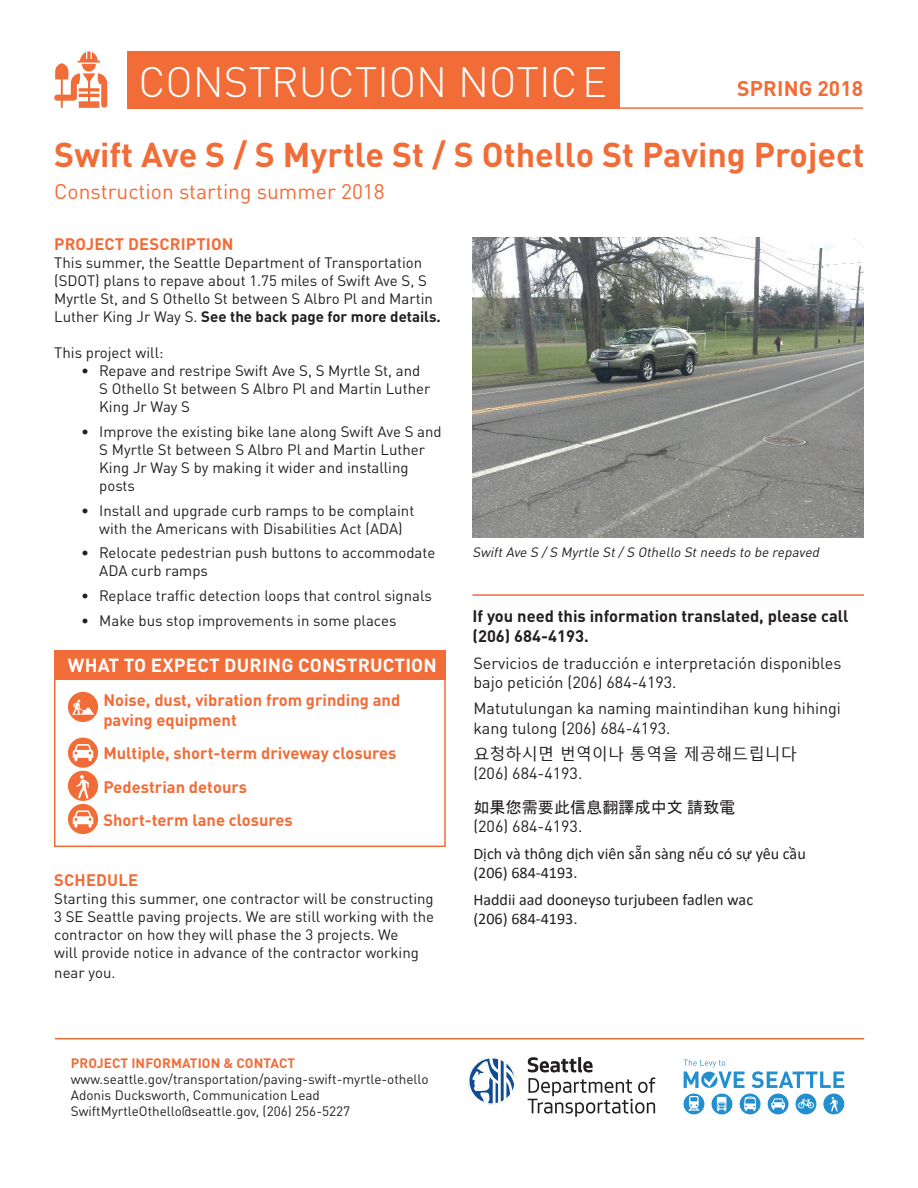
<style>
.page{position:relative;width:918px;height:1188px;background:#fff}
.page>*{position:absolute;margin:0;border:0;box-sizing:border-box;transform-origin:0 0}
.t1{font:300 42px "DIN Pro";color:#fff}
.t2{font:700 34.05px "DINOT";color:#f26c37}
.t3{font:21px "DINOT";color:#f26c37}
.t4{font:700 21px "DINOT";letter-spacing:.01em;color:#f26c37}
.t5{font:700 18.75px "DINOT";letter-spacing:.01em;color:#fff}
.t6{font:700 16.5px/19.8px "DIN Pro";color:#f26c37}
.t7{font:700 16.5px/19.8px "DINOT";color:#231f20}
.t8{font:700 16.5px "DINOT";letter-spacing:.01em;color:#f26c37}
.t9{font:16.2px/19.4px "DINOT";color:#231f20}
.t10{font:16.2px/19.4px "Calibri";color:#231f20}
.t11{font:16.2px "Malgun Gothic";color:#231f20}
.t12{font:16.2px "MS Gothic";color:#231f20}
.t13{font:15px/18px "DINOT";color:#231f20}
.t14{font:13.5px/16.2px "DINOT";color:#231f20}
.t15{font:italic 13.5px "DINOT";color:#231f20}
.t16{font:700 13.5px "DINOT";letter-spacing:.01em;color:#f26c37}
.s1{font-weight:700}
.s2{font-family:"DINOT"}
</style>
<div class="page">
<svg style="left:684px;top:1060px;width:160px;height:54px"></svg>
<img style="left:473px;top:238px;width:391px;height:299px">
<hr style="left:472px;top:594px;width:392px;height:2px;background:#f26c37">
<div style="left:127px;top:51px;width:493px;height:58px;background:#f26c37"></div>
<hr style="left:467px;top:107px;width:396px;height:2px;background:#f26c37">
<svg style="left:54px;top:51px;width:53px;height:57px"></svg>
<hr style="left:55px;top:1038px;width:809px;height:1px;background:#f26c37">
<svg style="left:528px;top:1057px;width:127px;height:60px"></svg>
<div style="left:468px;top:1057px;width:48px;height:48px;border:2px solid #fff;border-radius:50%"></div>
<svg style="left:472px;top:1057px;width:44px;height:48px"></svg>
<div style="left:55px;top:650px;width:391px;height:30px;background:#f26c37"></div>
<div style="left:54px;top:650px;width:392px;height:197px;border:2px solid #f26c37"></div>
<div style="left:68px;top:692px;width:30px;height:30px;background:#f26c37;border-radius:50%"></div>
<svg style="left:72px;top:700px;width:22px;height:15px"></svg>
<div style="left:68px;top:771px;width:30px;height:30px;background:#f26c37;border-radius:50%"></div>
<svg style="left:76px;top:775px;width:13px;height:24px"></svg>
<div style="left:68px;top:738px;width:30px;height:30px;background:#f26c37;border-radius:50%"></div>
<svg style="left:73px;top:744px;width:20px;height:18px"></svg>
<div style="left:68px;top:804px;width:30px;height:30px;background:#f26c37;border-radius:50%"></div>
<svg style="left:73px;top:810px;width:20px;height:18px"></svg>
<h1 class="t1" style="left:138px;top:53px;width:470px">CONSTRUCTION NOTICE</h1>
<h3 class="t4" style="left:737px;top:74px;width:127px">SPRING 2018</h3>
<h2 class="t2" style="left:54px;top:133px;width:812px">Swift Ave S / S Myrtle St / S Othello St Paving Project</h2>
<h3 class="t3" style="left:54px;top:178px;width:332px">Construction starting summer 2018</h3>
<p class="t8" style="left:54px;top:233px;width:181px">PROJECT DESCRIPTION</p>
<p class="t13" style="left:54px;top:253px;width:388px">This summer, the Seattle Department of Transportation (SDOT) plans to repave about 1.75 miles of Swift Ave S, S Myrtle St, and S Othello St between S Albro Pl and Martin Luther King Jr Way S. <span class="s1">See the back page for more details.</span></p>
<p class="t13" style="left:54px;top:343px;width:111px">This project will:</p>
<p class="t13" style="left:99px;top:361px;width:333px;text-indent:-18px">• Repave and restripe Swift Ave S, S Myrtle St, and<br>S Othello St between S Albro Pl and Martin Luther<br>King Jr Way S</p>
<p class="t13" style="left:99px;top:422px;width:344px;text-indent:-18px">• Improve the existing bike lane along Swift Ave S and S Myrtle St between S Albro Pl and Martin Luther King Jr Way S by making it wider and installing posts</p>
<p class="t13" style="left:81px;top:501px;width:335px;text-align:center">• Install and upgrade curb ramps to be complaint with the Americans with Disabilities Act (ADA)</p>
<p class="t13" style="left:99px;top:544px;width:338px;text-indent:-18px">• Relocate pedestrian push buttons to accommodate<br>ADA curb ramps</p>
<p class="t13" style="left:81px;top:586px;width:352px">• Replace traffic detection loops that control signals</p>
<p class="t13" style="left:81px;top:611px;width:317px">• Make bus stop improvements in some places</p>
<p class="t5" style="left:68px;top:653px;width:371px">WHAT TO EXPECT DURING CONSTRUCTION</p>
<p class="t6" style="left:103px;top:690px;width:298px;text-indent:-18px">○ Noise, dust, vibration from grinding and paving equipment</p>
<p class="t6" style="left:85px;top:743px;width:313px">○ Multiple, short-term driveway closures</p>
<p class="t6" style="left:85px;top:776px;width:163px">○ Pedestrian detours</p>
<p class="t6" style="left:85px;top:809px;width:209px">○ Short-term lane closures</p>
<p class="t8" style="left:54px;top:870px;width:85px">SCHEDULE</p>
<p class="t13" style="left:54px;top:890px;width:381px">Starting this summer, one contractor will be constructing 3 SE Seattle paving projects. We are still working with the contractor on how they will phase the 3 projects. We<br>will provide notice in advance of the contractor working</p>
<p class="t13" style="left:54px;top:964px;width:63px">near you.</p>
<p class="t16" style="left:71px;top:1054px;width:226px">PROJECT INFORMATION &amp; CONTACT</p>
<p class="t14" style="left:71px;top:1071px;width:359px">www.seattle.gov/transportation/paving-swift-myrtle-othello<br>Adonis Ducksworth, Communication Lead<br>SwiftMyrtleOthello@seattle.gov, (206) 256-5227</p>
<p class="t15" style="left:472px;top:544px;width:351px">SwiftAve S /S Myrtle St/S Othello Stneeds to be repaved</p>
<p class="t7" style="left:472px;top:606px;width:378px">If you need this information translated, please call (206) 684-4193.</p>
<p class="t9" style="left:473px;top:653px;width:370px">Servicios de traducción e interpretación disponibles bajo petición (206) 684-4193.</p>
<p class="t9" style="left:473px;top:699px;width:369px">Matutulungan ka naming maintindihan kung hihingi kang tulong (206) 684-4193.</p>
<p class="t11" style="left:473px;top:745px;width:325px">요청하시면 번역이나 통역을 제공해드립니다</p>
<p class="t9" style="left:473px;top:763px;width:111px">(206) 684-4193.</p>
<p class="t12" style="left:473px;top:799px;width:264px">如果您需要此信息翻譯成中文請致電</p>
<p class="t9" style="left:473px;top:816px;width:111px">(206) 684-4193.</p>
<p class="t10" style="left:473px;top:844px;width:334px">Dịch và thông dịch viên sẵn sàng nếu có sự yêu cầu (206) 684-4193.</p>
<p class="t10" style="left:473px;top:889px;width:281px">Haddii aad dooneyso turjubeen fadlen wac (206) 684-4193<span class="s2">.</span></p>
</div>
